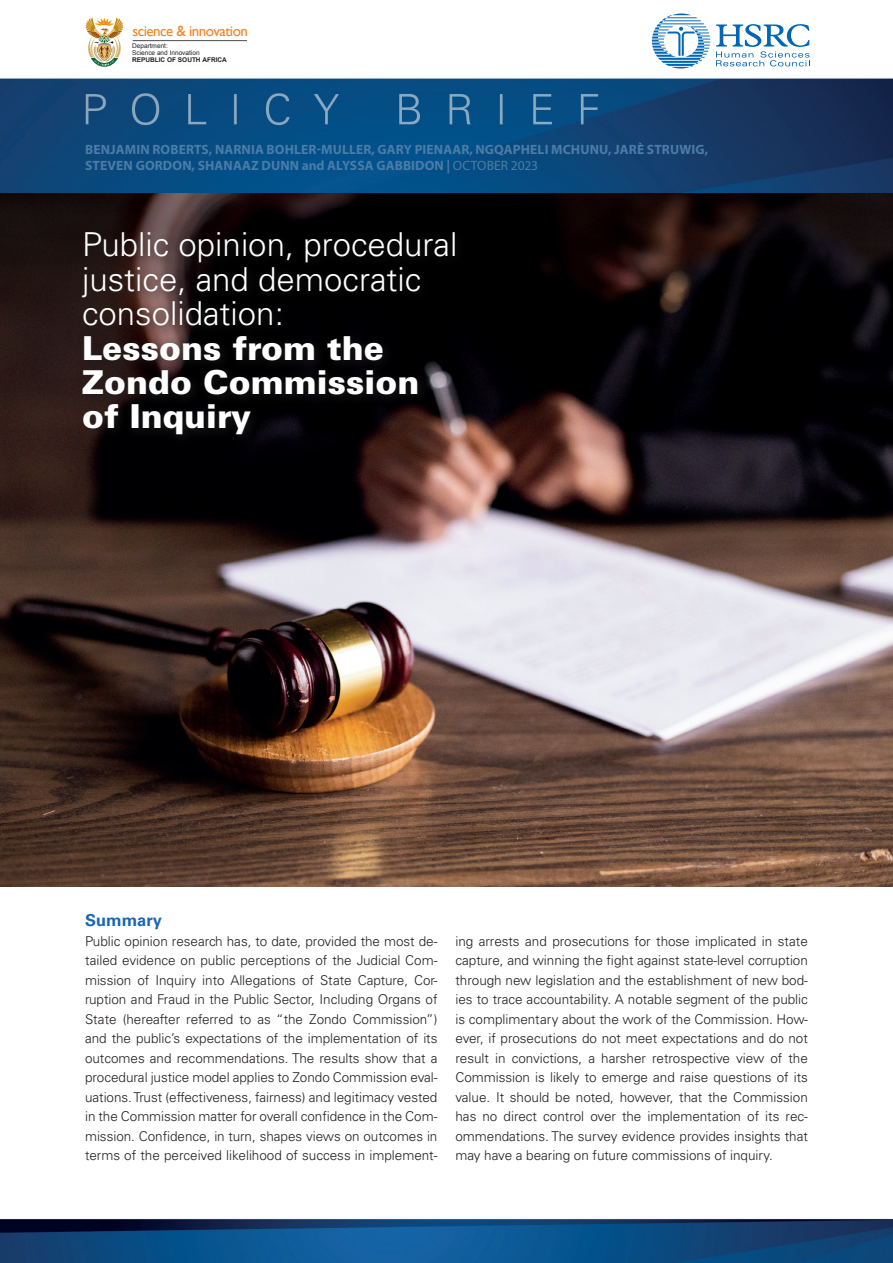
<style>
.page{position:relative;width:893px;height:1263px;background:#fff}
.page>*{position:absolute;margin:0;border:0;box-sizing:border-box;transform-origin:0 0}
.t1{font:300 33px/34.5px "Univers LT Std";color:#fff}
.t2{font:900 33px/34.5px "Univers LT Std";color:#fff}
.t3{font:700 16.5px "Univers LT Std";color:#1768b4}
.t4{font:15px "Gill Sans";letter-spacing:-.035em;color:#f58220}
.t5{font:300 13.5px/19.5px "Univers LT Std";letter-spacing:-.005em;color:#231f20;text-align:justify}
.t6{font:700 13.5px/16.5px "Myriad Pro";letter-spacing:.01em;color:#4c7ca7}
.t7{font:6.45px "Arial";color:#231f20}
.t8{font:700 6.45px "Arial";color:#231f20}
.s1{font-weight:400}
</style>
<div class="page">
<img style="left:0;top:78px;width:893px;height:1185px">
<svg style="left:652px;top:14px;width:58px;height:55px"></svg>
<svg style="left:716px;top:24px;width:94px;height:42px"></svg>
<hr style="left:133px;top:40px;width:114px;height:1px;background:#231f20">
<svg style="left:86px;top:18px;width:37px;height:49px"></svg>
<img style="left:0;top:442px;width:893px;height:445px">
<svg style="left:0;top:193px;width:893px;height:249px;background:#120a0b"></svg>
<div style="left:76px;top:226px;width:391px;height:221px;background:#231f20;opacity:.75"></div>
<p class="t4" style="left:133px;top:22px;width:117px">science &amp; innovation</p>
<p class="t7" style="left:132px;top:42px;width:37px">Department:</p>
<p class="t8" style="left:132px;top:56px;width:96px">REPUBLIC OF SOUTH AFRICA</p>
<p class="t7" style="left:132px;top:49px;width:69px">Science and Innovation</p>
<p class="t6" style="left:85px;top:141px;width:624px">BENJAMIN ROBERTS, NARNIA BOHLER-MULLER, GARY PIENAAR, NGQAPHELI MCHUNU, JARÈ STRUWIG,<br>STEVEN GORDON, SHANAAZ DUNN and ALYSSA GABBIDON | <span class="s1">OCTOBER 2023</span></p>
<h1 class="t1" style="left:82px;top:227px;width:377px">Public opinion, procedural justice, and democratic consolidation:</h1>
<h1 class="t2" style="left:82px;top:330px;width:339px">Lessons from the<br>Zondo Commission of Inquiry</h1>
<p class="t3" style="left:85px;top:911px;width:79px">Summary</p>
<p class="t5" style="left:85px;top:931px;width:354px">Public opinion research has, to date, provided the most de&shy;tailed evidence on public perceptions of the Judicial Com&shy;mission of Inquiry into Allegations of State Capture, Cor&shy;ruption and Fraud in the Public Sector, Including Organs of State (hereafter referred to as “the Zondo Commission”) and the public’s expectations of the implementation of its outcomes and recommendations. The results show that a procedural justice model applies to Zondo Commission eval&shy;uations. Trust (effectiveness, fairness) and legitimacy vested in the Commission matter for overall confidence in the Com&shy;mission. Confidence, in turn, shapes views on outcomes in terms of the perceived likelihood of success in implement-</p>
<p class="t5" style="left:455px;top:931px;width:354px">ing arrests and prosecutions for those implicated in state capture, and winning the fight against state-level corruption through new legislation and the establishment of new bod&shy;ies to trace accountability. A notable segment of the public is complimentary about the work of the Commission. How&shy;ever, if prosecutions do not meet expectations and do not result in convictions, a harsher retrospective view of the Commission is likely to emerge and raise questions of its value. It should be noted, however, that the Commission has no direct control over the implementation of its rec&shy;ommendations. The survey evidence provides insights that may have a bearing on future commissions of inquiry.</p>
</div>
